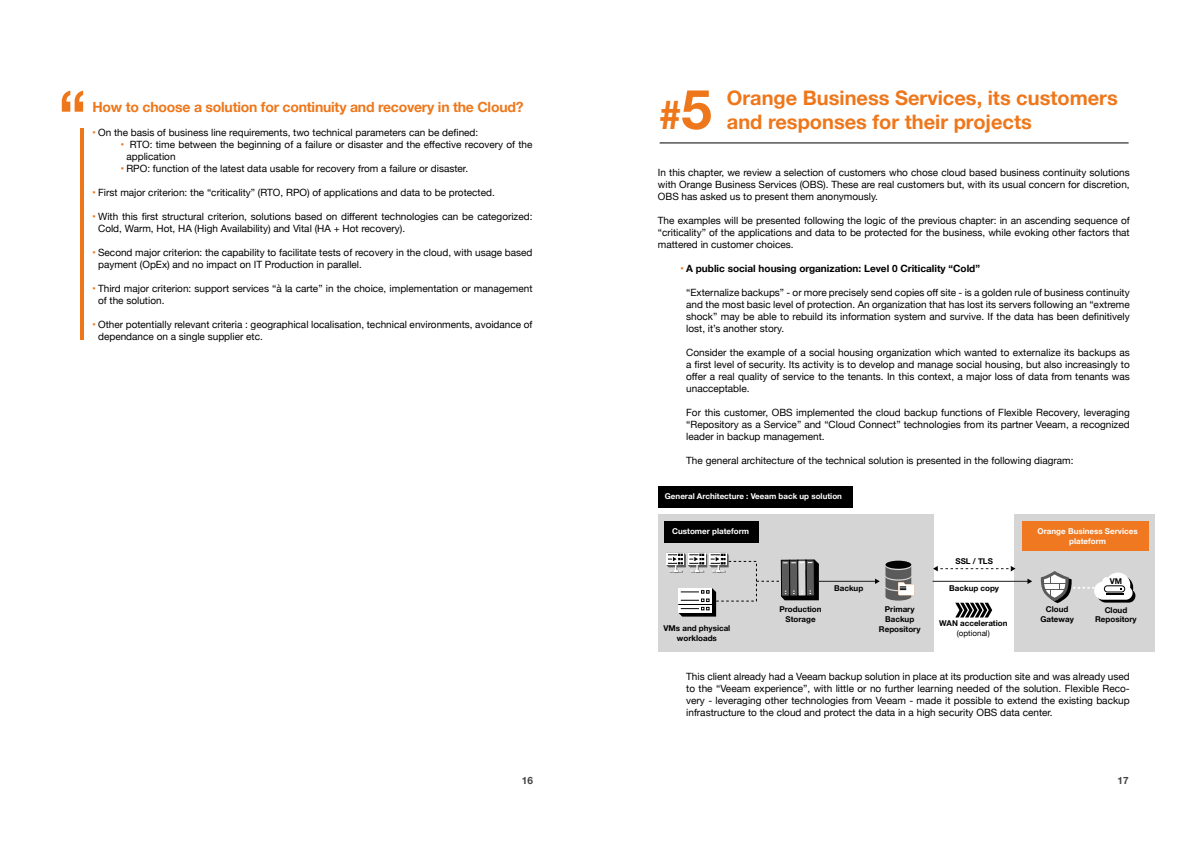
<style>
.page{position:relative;width:1191px;height:842px;background:#fff}
.page>*{position:absolute;margin:0;border:0;box-sizing:border-box;transform-origin:0 0}
.t1{font:700 40px "Helvetica Neue";color:#ee771b}
.t2{font:700 20px/24px "Helvetica Neue";color:#ee771b}
.t3{font:700 14px "Helvetica Neue";letter-spacing:-.015em;color:#ee771b}
.t4{font:10px/12px "Helvetica Neue";color:#000;text-align:justify}
.t5{font:700 10px "Helvetica Neue";color:#000}
.t6{font:700 10px "Helvetica Neue";color:#424242}
.t7{font:700 8px/9.6px "Helvetica Neue";color:#000;text-align:center}
.t8{font:700 8px/9.6px "Helvetica Neue";color:#fff;text-align:center}
.t9{font:8px "Helvetica Neue";color:#000}
.s1{font-family:"Arial";font-weight:900;color:#ee771b}
.s2{font-size:55px}
</style>
<div class="page">
<svg style="left:62px;top:91px;width:21px;height:21px"></svg>
<hr style="left:80px;top:129px;width:3px;height:211px;background:#ee771b">
<hr style="left:659px;top:142px;width:469px;height:1px;background:#000">
<div style="left:1015px;top:515px;width:140px;height:137px;background:#d6d5d5"></div>
<div style="left:658px;top:515px;width:275px;height:137px;background:#d6d5d5"></div>
<div style="left:664px;top:521px;width:95px;height:22px;background:#000"></div>
<div style="left:658px;top:486px;width:194px;height:21px;background:#000"></div>
<div style="left:1022px;top:521px;width:126px;height:30px;background:#ef7820"></div>
<svg style="left:1040px;top:571px;width:95px;height:32px"></svg>
<div style="left:1104px;top:585px;width:21px;height:7px;border:1px solid #000;border-radius:3px"></div>
<svg style="left:666px;top:553px;width:153px;height:64px"></svg>
<svg style="left:875px;top:579px;width:4px;height:5px"></svg>
<hr style="left:817px;top:581px;width:58px;height:1px;background:#1e1e1c">
<svg style="left:1027px;top:579px;width:5px;height:5px"></svg>
<hr style="left:932px;top:581px;width:96px;height:1px;background:#1e1e1c">
<svg style="left:933px;top:566px;width:82px;height:5px"></svg>
<div style="left:885px;top:561px;width:26px;height:8px;background:#000;border-radius:50%"></div>
<svg style="left:885px;top:566px;width:29px;height:35px"></svg>
<svg style="left:955px;top:603px;width:37px;height:14px"></svg>
<h3 class="t3" style="left:92px;top:96px;width:432px">How to choose a solution for continuity and recovery in the Cloud?</h3>
<p class="t4" style="left:92px;top:127px;width:387px"><span class="s1">∙</span> On the basis of business line requirements, two technical parameters can be defined:</p>
<p class="t4" style="left:121px;top:139px;width:413px"><span class="s1">∙</span> RTO: time between the beginning of a failure or disaster and the effective recovery of the</p>
<p class="t4" style="left:126px;top:151px;width:51px">application</p>
<p class="t4" style="left:121px;top:163px;width:349px"><span class="s1">∙</span> RPO: function of the latest data usable for recovery from a failure or disaster.</p>
<p class="t4" style="left:92px;top:187px;width:404px"><span class="s1">∙</span> First major criterion: the “criticality” (RTO, RPO) of applications and data to be protected.</p>
<p class="t4" style="left:98px;top:211px;width:436px;text-indent:-6px"><span class="s1">∙</span> With this first structural criterion, solutions based on different technologies can be categorized:<br>Cold, Warm, Hot, HA (High Availability) and Vital (HA + Hot recovery).</p>
<p class="t4" style="left:98px;top:247px;width:436px;text-indent:-6px"><span class="s1">∙</span> Second major criterion: the capability to facilitate tests of recovery in the cloud, with usage based payment (OpEx) and no impact on IT Production in parallel.</p>
<p class="t4" style="left:98px;top:283px;width:436px;text-indent:-6px"><span class="s1">∙</span> Third major criterion: support services “à la carte” in the choice, implementation or management of the solution.</p>
<p class="t4" style="left:98px;top:319px;width:436px;text-indent:-6px"><span class="s1">∙</span> Other potentially relevant criteria : geographical localisation, technical environments, avoidance of dependance on a single supplier etc.</p>
<h1 class="t1" style="left:659px;top:83px;width:54px">#<span class="s2">5</span></h1>
<h2 class="t2" style="left:727px;top:86px;width:392px">Orange Business Services, its customers and responses for their projects</h2>
<p class="t4" style="left:658px;top:167px;width:473px">In this chapter, we review a selection of customers who chose cloud based business continuity solutions with Orange Business Services (OBS). These are real customers but, with its usual concern for discretion, OBS has asked us to present them anonymously.</p>
<p class="t4" style="left:658px;top:215px;width:473px">The examples will be presented following the logic of the previous chapter: in an ascending sequence of “criticality” of the applications and data to be protected for the business, while evoking other factors that mattered in customer choices.</p>
<p class="t5" style="left:680px;top:260px;width:301px"><span class="s1">∙</span> A public social housing organization: Level 0 Criticality “Cold”</p>
<p class="t4" style="left:686px;top:287px;width:445px">“Externalize backups” - or more precisely send copies off site - is a golden rule of business continuity and the most basic level of protection. An organization that has lost its servers following an “extreme shock” may be able to rebuild its information system and survive. If the data has been definitively lost, it’s another story.</p>
<p class="t4" style="left:686px;top:347px;width:445px">Consider the example of a social housing organization which wanted to externalize its backups as a first level of security. Its activity is to develop and manage social housing, but also increasingly to offer a real quality of service to the tenants. In this context, a major loss of data from tenants was unacceptable.</p>
<p class="t4" style="left:686px;top:407px;width:445px">For this customer, OBS implemented the cloud backup functions of Flexible Recovery, leveraging “Repository as a Service” and “Cloud Connect” technologies from its partner Veeam, a recognized leader in backup management.</p>
<p class="t4" style="left:686px;top:455px;width:389px">The general architecture of the technical solution is presented in the following diagram:</p>
<p class="t8" style="left:665px;top:491px;width:179px">General Architecture : Veeam back up solution</p>
<p class="t8" style="left:672px;top:527px;width:78px">Customer plateform</p>
<p class="t7" style="left:663px;top:624px;width:68px">VMs and physical workloads</p>
<p class="t7" style="left:955px;top:556px;width:39px">SSL / TLS</p>
<p class="t7" style="left:834px;top:583px;width:31px">Backup</p>
<p class="t7" style="left:949px;top:583px;width:51px">Backup copy</p>
<p class="t7" style="left:939px;top:619px;width:70px">WAN acceleration</p>
<p class="t9" style="left:957px;top:627px;width:34px">(optional)</p>
<p class="t7" style="left:779px;top:605px;width:43px">Production<br>Storage</p>
<p class="t7" style="left:879px;top:605px;width:43px">Primary<br>Backup<br>Repository</p>
<p class="t8" style="left:1037px;top:527px;width:102px">Orange Business Services plateform</p>
<p class="t7" style="left:1040px;top:605px;width:35px">Cloud<br>Gateway</p>
<p class="t7" style="left:1109px;top:577px;width:14px">VM</p>
<p class="t7" style="left:1095px;top:605px;width:43px">Cloud<br>Repository</p>
<p class="t4" style="left:686px;top:671px;width:445px">This client already had a Veeam backup solution in place at its production site and was already used to the “Veeam experience”, with little or no further learning needed of the solution. Flexible Reco&shy;very - leveraging other technologies from Veeam - made it possible to extend the existing backup infrastructure to the cloud and protect the data in a high security OBS data center.</p>
<p class="t6" style="left:522px;top:772px;width:13px">16</p>
<p class="t6" style="left:1117px;top:772px;width:13px">17</p>
</div>
